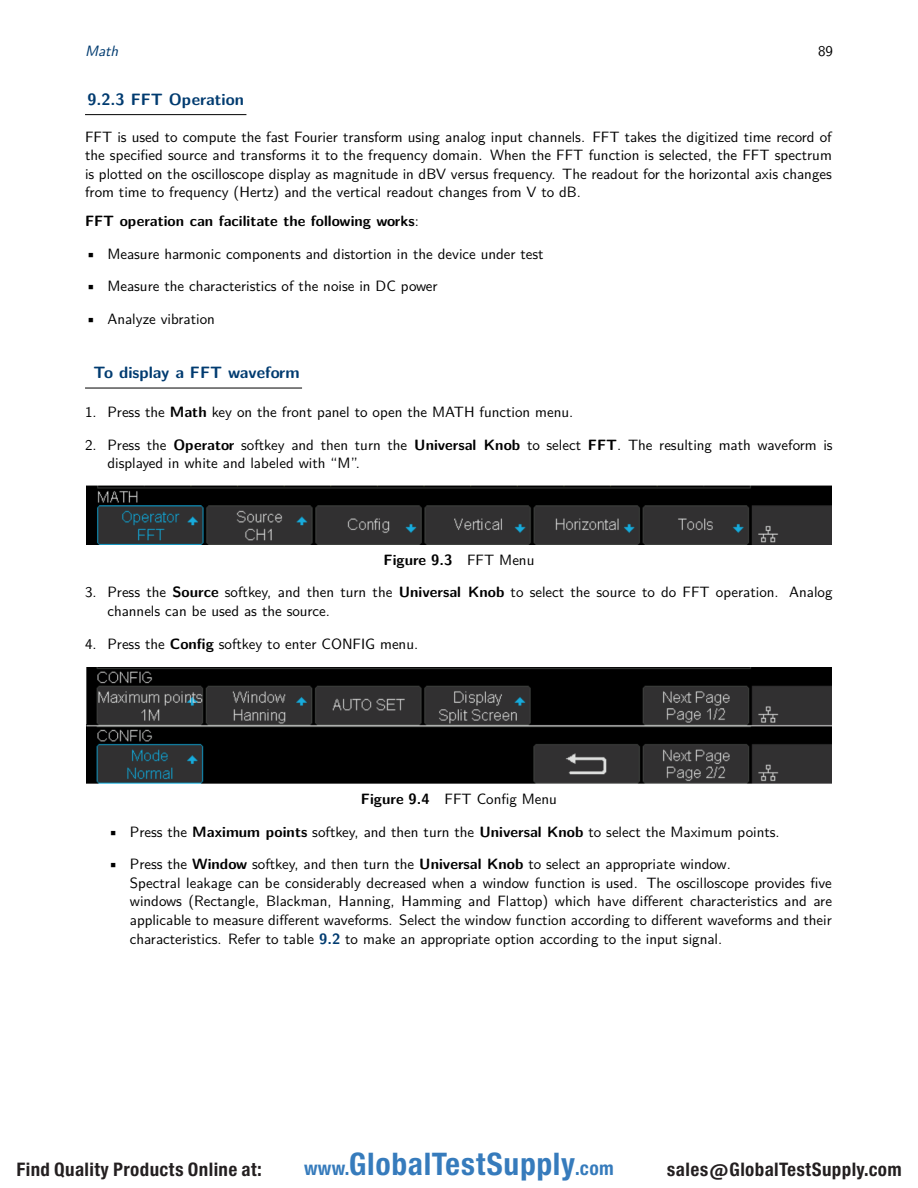
<style>
.page{position:relative;width:918px;height:1188px;background:#fff}
.page>*{position:absolute;margin:0;border:0;box-sizing:border-box;transform-origin:0 0}
.t1{font:29.7px "Europa Gro Nr 2 SBOP Bol Con";letter-spacing:.02em;color:#367bbc}
.t2{font:17.85px "Europa Gro Nr 2 SBOP Bol Con";letter-spacing:.02em;color:#231f20}
.t3{font:700 16.5px "LM Sans 10";color:#003b70}
.t4{font:15px/18.6px "LM Sans 10";color:#000}
.t5{font:700 15px "LM Sans 10";color:#000}
.t6{font:italic 15px "LM Sans 10";color:#003b70}
.s1{font-weight:400}
.s2{font-weight:700}
.s3{font-weight:700;color:#003b70}
.s4{font-size:18.3px}
</style>
<div class="page">
<hr style="left:85px;top:114px;width:161px;height:1px;background:#000">
<hr style="left:85px;top:388px;width:217px;height:1px;background:#000">
<img style="left:87px;top:485px;width:744px;height:60px">
<img style="left:87px;top:668px;width:744px;height:116px">
<p class="t6" style="left:85px;top:39px;width:35px">Math</p>
<p class="t4" style="left:818px;top:40px;width:16px">89</p>
<p class="t3" style="left:88px;top:86px;width:158px">9.2.3 FFT Operation</p>
<p class="t4" style="left:85px;top:126px;width:748px;text-align:justify">FFT is used to compute the fast Fourier transform using analog input channels. FFT takes the digitized time record of the specified source and transforms it to the frequency domain. When the FFT function is selected, the FFT spectrum is plotted on the oscilloscope display as magnitude in dBV versus frequency. The readout for the horizontal axis changes from time to frequency (Hertz) and the vertical readout changes from V to dB.</p>
<p class="t5" style="left:85px;top:209px;width:335px">FFT operation can facilitate the following works<span class="s1">:</span></p>
<p class="t4" style="left:85px;top:243px;width:460px">• Measure harmonic components and distortion in the device under test</p>
<p class="t4" style="left:85px;top:276px;width:354px">• Measure the characteristics of the noise in DC power</p>
<p class="t4" style="left:85px;top:308px;width:131px">• Analyze vibration</p>
<p class="t3" style="left:94px;top:359px;width:208px">To display a FFT waveform</p>
<p class="t4" style="left:85px;top:401px;width:490px">1. Press the <span class="s2">Math</span> key on the front panel to open the MATH function menu.</p>
<p class="t4" style="left:107px;top:434px;width:727px;text-indent:-22px">2. Press the <span class="s2">Operator</span> softkey and then turn the <span class="s2">Universal Knob</span> to select <span class="s2">FFT</span>. The resulting math waveform is displayed in white and labeled with “M”.</p>
<p class="t5" style="left:384px;top:548px;width:152px">Figure 9.3 <span class="s1">FFT Menu</span></p>
<p class="t4" style="left:107px;top:582px;width:727px;text-indent:-22px">3. Press the <span class="s2">Source</span> softkey, and then turn the <span class="s2">Universal Knob</span> to select the source to do FFT operation. Analog channels can be used as the source.</p>
<p class="t4" style="left:85px;top:633px;width:335px">4. Press the <span class="s2">Config</span> softkey to enter CONFIG menu.</p>
<p class="t4" style="left:361px;top:789px;width:197px"><span class="s2">Figure 9.4</span> FFT Config Menu</p>
<p class="t4" style="left:107px;top:821px;width:674px">• Press the <span class="s2">Maximum points</span> softkey, and then turn the <span class="s2">Universal Knob</span> to select the Maximum points.</p>
<p class="t4" style="left:130px;top:854px;width:704px;text-indent:-22px">• Press the <span class="s2">Window</span> softkey, and then turn the <span class="s2">Universal Knob</span> to select an appropriate window.<br>Spectral leakage can be considerably decreased when a window function is used. The oscilloscope provides five windows (Rectangle, Blackman, Hanning, Hamming and Flattop) which have different characteristics and are applicable to measure different waveforms. Select the window function according to different waveforms and their characteristics. Refer to table <span class="s3">9.2</span> to make an appropriate option according to the input signal.</p>
<p class="t2" style="left:16px;top:1159px;width:247px">Find Quality Products Online at:</p>
<h1 class="t1" style="left:304px;top:1147px;width:311px"><span class="s4">www.</span>GlobalTestSupply<span class="s4">.com</span></h1>
<p class="t2" style="left:667px;top:1159px;width:236px">sales@GlobalTestSupply.com</p>
</div>
